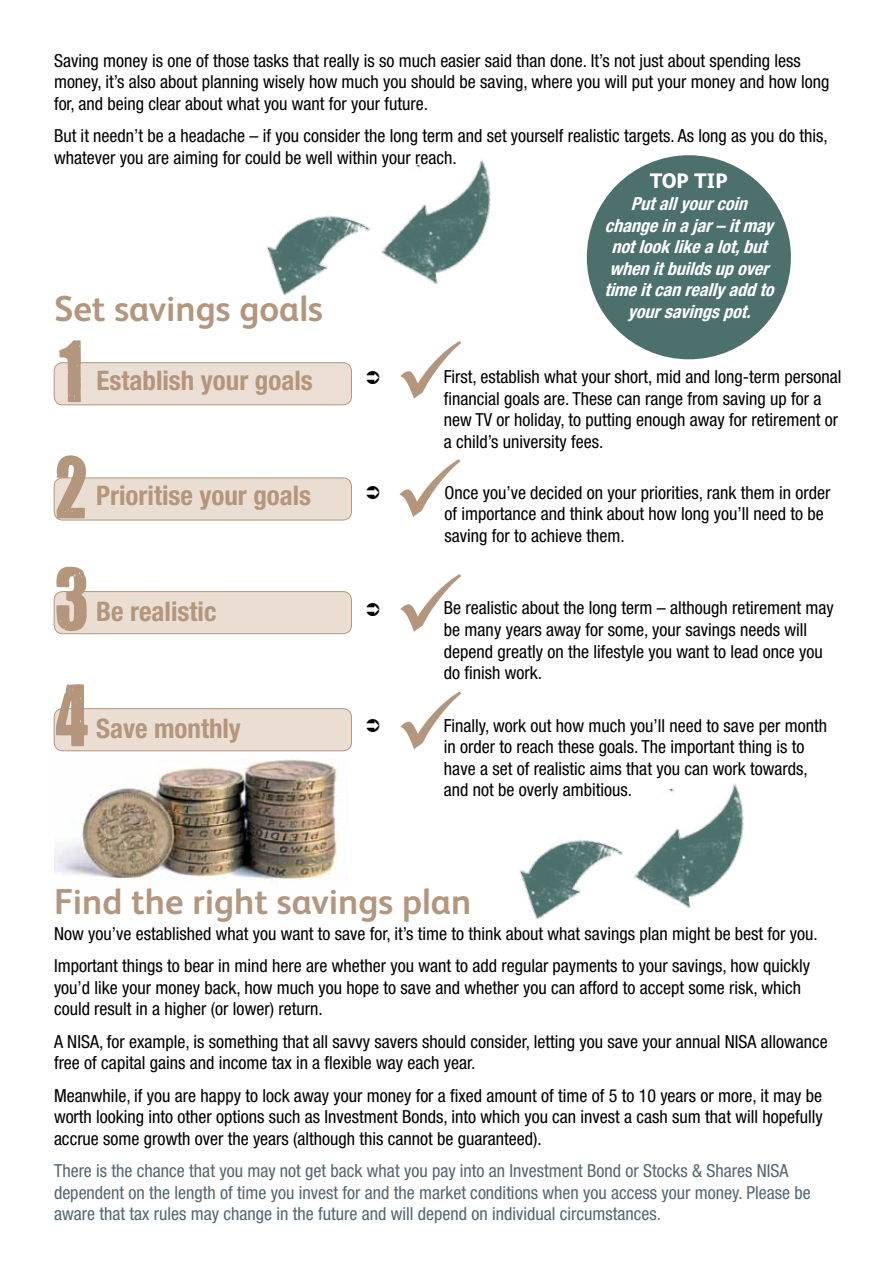
<style>
.page{position:relative;width:893px;height:1263px;background:#fff}
.page>*{position:absolute;margin:0;border:0;box-sizing:border-box;transform-origin:0 0}
.t1{font:90px/116.6px "Wingdings";color:#b3967b;text-align:justify}
.t2{font:72px "You Are Loved";color:#b3967b}
.t3{font:700 36px "FS Albert";color:#b3967b}
.t4{font:700 condensed 27px "Helvetica Neue LT Std";color:#b3967b}
.t5{font:800 21px "FS Albert";color:#fff}
.t6{font:condensed 18px/21.6px "Helvetica Neue LT Std";color:#000}
.t7{font:condensed 18px/21.6px "Helvetica Neue LT Std";color:#546670}
.t8{font:italic 700 condensed 18px/21.6px "Helvetica Neue LT Std";color:#fff;text-align:center}
.s1{color:#b3967b}
</style>
<div class="page">
<img style="left:54px;top:745px;width:293px;height:135px">
<div style="left:587px;top:155px;width:204px;height:204px;background:#4c716d;border-radius:50%"></div>
<img style="left:381px;top:160px;width:110px;height:124px">
<img style="left:266px;top:216px;width:105px;height:152px">
<div style="left:54px;top:478px;width:297px;height:42px;background:#eaded3;border-radius:9px"></div>
<div style="left:54px;top:478px;width:298px;height:42px;border:1px solid #b3967b;border-radius:9px"></div>
<div style="left:54px;top:363px;width:297px;height:42px;background:#ebdfd5;border-radius:9px"></div>
<div style="left:54px;top:362px;width:298px;height:43px;border:1px solid #b3967b;border-radius:9px"></div>
<div style="left:54px;top:592px;width:297px;height:42px;background:#eaded3;border-radius:9px"></div>
<div style="left:54px;top:591px;width:298px;height:43px;border:1px solid #b3967b;border-radius:9px"></div>
<div style="left:54px;top:709px;width:297px;height:42px;background:#eaded3;border-radius:9px"></div>
<div style="left:54px;top:708px;width:298px;height:43px;border:1px solid #b3967b;border-radius:9px"></div>
<img style="left:634px;top:784px;width:110px;height:124px">
<img style="left:519px;top:840px;width:105px;height:79px">
<p class="t6" style="left:54px;top:50px;width:777px">Saving money is one of those tasks that really is so much easier said than done. It’s not just about spending less money, it’s also about planning wisely how much you should be saving, where you will put your money and how long for, and being clear about what you want for your future.</p>
<p class="t6" style="left:54px;top:125px;width:775px">But it needn’t be a headache – if you consider the long term and set yourself realistic targets. As long as you do this, whatever you are aiming for could be well within your reach.</p>
<p class="t5" style="left:650px;top:166px;width:80px">TOP TIP</p>
<p class="t8" style="left:604px;top:193px;width:176px">Putallyourcoin changeinajar–itmay notlooklikealot,but whenitbuildsupover timeitcanreallyaddto</p>
<h3 class="t3" style="left:54px;top:284px;width:271px">Set savings goals</h3>
<p class="t8" style="left:628px;top:301px;width:130px">yoursavingspot.</p>
<h2 class="t2" style="left:58px;top:320px;width:28px">1</h2>
<h3 class="t4" style="left:97px;top:364px;width:218px">Establish your goals</h3>
<h2 class="t2" style="left:54px;top:440px;width:35px">2</h2>
<h3 class="t4" style="left:96px;top:479px;width:217px">Prioritise your goals</h3>
<h2 class="t2" style="left:54px;top:549px;width:35px">3</h2>
<h3 class="t4" style="left:96px;top:595px;width:122px">Be realistic</h3>
<h2 class="t2" style="left:54px;top:666px;width:37px">4</h2>
<h3 class="t4" style="left:96px;top:712px;width:146px">Save monthly</h3>
<h1 class="t1" style="left:393px;top:321px;width:73px">✓ ✓ ✓</h1>
<p class="t6" style="left:444px;top:366px;width:399px">First, establish what your short, mid and long-term personal financial goals are. These can range from saving up for a new TV or holiday, to putting enough away for retirement or a child’s university fees.</p>
<p class="t6" style="left:444px;top:481px;width:387px">Once you’ve decided on your priorities, rank them in order of importance and think about how long you’ll need to be saving for to achieve them.</p>
<p class="t6" style="left:444px;top:597px;width:391px">Be realistic about the long term – although retirement may be many years away for some, your savings needs will depend greatly on the lifestyle you want to lead once you do finish work.</p>
<p class="t6" style="left:444px;top:714px;width:385px;text-indent:-50px"><span class="s1">✓</span>Finally, work out how much you’ll need to save per month in order to reach these goals. The important thing is to have a set of realistic aims that you can work towards, and not be overly ambitious.</p>
<h3 class="t3" style="left:54px;top:877px;width:419px">Find the right savings plan</h3>
<p class="t6" style="left:54px;top:917px;width:765px;line-height:32.4px">Now you’ve established what you want to save for, it’s time to think about what savings plan might be best for you.<br>Important things to bear in mind here are whether you want to add regular payments to your savings, how quickly</p>
<p class="t6" style="left:54px;top:976px;width:748px">you’d like your money back, how much you hope to save and whether you can afford to accept some risk, which could result in a higher (or lower) return.</p>
<p class="t6" style="left:54px;top:1030px;width:775px">A NISA, for example, is something that all savvy savers should consider, letting you save your annual NISA allowance free of capital gains and income tax in a flexible way each year.</p>
<p class="t6" style="left:54px;top:1084px;width:770px;text-align:justify">Meanwhile, if you are happy to lock away your money for a fixed amount of time of 5 to 10 years or more, it may be worth looking into other options such as Investment Bonds, into which you can invest a cash sum that will hopefully accrue some growth over the years (although this cannot be guaranteed).</p>
<p class="t7" style="left:54px;top:1160px;width:758px">There is the chance that you may not get back what you pay into an Investment Bond or Stocks &amp; Shares NISA dependent on the length of time you invest for and the market conditions when you access your money. Please be aware that tax rules may change in the future and will depend on individual circumstances.</p>
</div>
